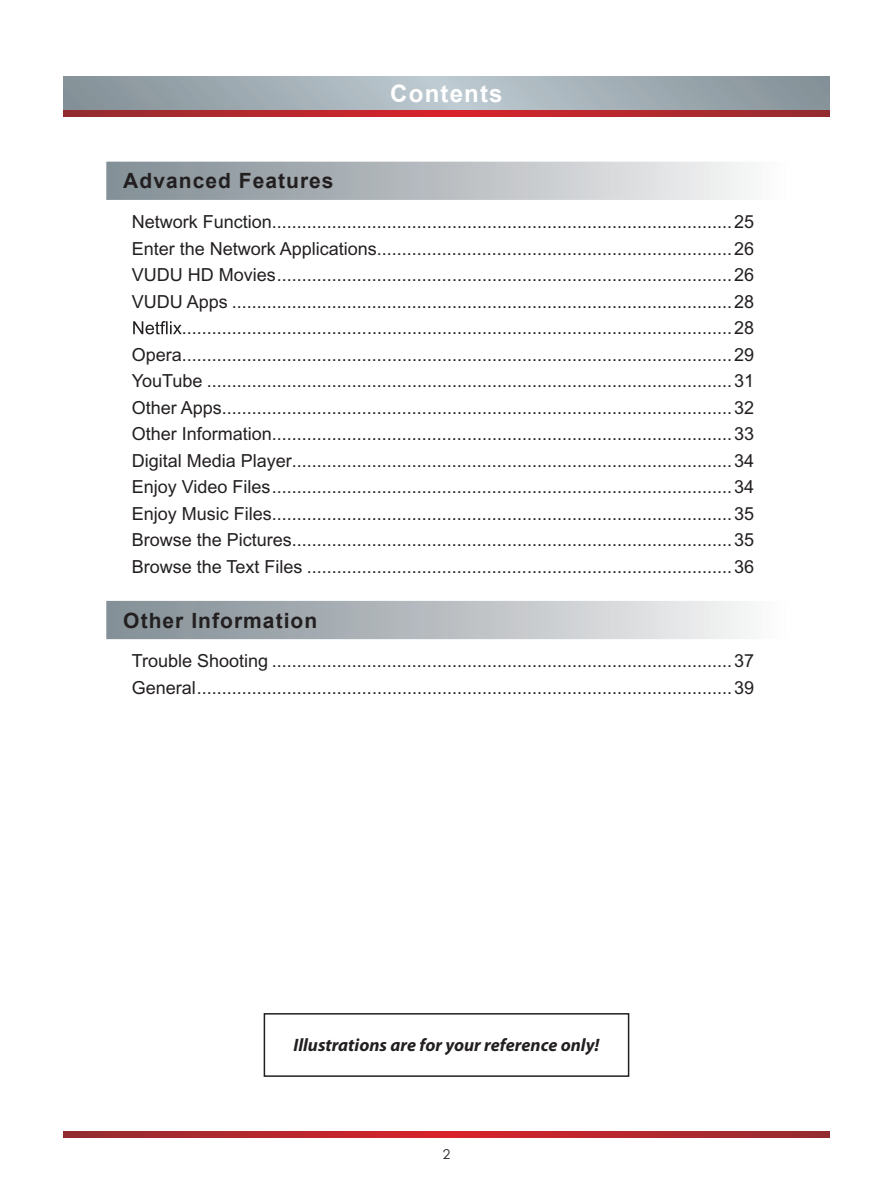
<style>
.page{position:relative;width:893px;height:1191px;background:#fff}
.page>*{position:absolute;margin:0;border:0;box-sizing:border-box;transform-origin:0 0}
.t1{font:700 24px "Arial";letter-spacing:.05em;color:#fff}
.t2{font:700 21px "Arial";letter-spacing:.05em;color:#231f20}
.t3{font:18px/26.5px "Arial";color:#231f20;text-align:right}
.t4{font:italic 700 18px "Myriad Pro";color:#231f20}
.t5{font:13.5px "Century Gothic";color:#231f20}
</style>
<div class="page">
<svg style="left:64px;top:1131px;width:765px;height:6px;background:#b4272e"></svg>
<svg style="left:64px;top:77px;width:765px;height:34px;background:#a1a8af"></svg>
<svg style="left:64px;top:111px;width:765px;height:6px;background:#b4272e"></svg>
<svg style="left:106px;top:162px;width:643px;height:477px"></svg>
<svg style="left:133px;top:321px;width:49px;height:13px"></svg>
<div style="left:264px;top:1013px;width:365px;height:63px;border:2px solid #231f20"></div>
<h1 class="t1" style="left:390px;top:78px;width:114px">Contents</h1>
<p class="t2" style="left:123px;top:167px;width:212px">Advanced Features</p>
<p class="t3" style="left:132px;top:209px;width:624px">Network Function............................................................................................25<br>Enter the Network Applications.......................................................................26<br>VUDU HD Movies ...........................................................................................26<br>VUDU Apps ....................................................................................................28 ..............................................................................................................28<br>Opera..............................................................................................................29<br>YouTube .........................................................................................................31<br>Other Apps......................................................................................................32<br>Other Information............................................................................................33<br>Digital Media Player........................................................................................34<br>Enjoy Video Files ............................................................................................34<br>Enjoy Music Files............................................................................................35<br>Browse the Pictures........................................................................................35<br>Browse the Text Files .....................................................................................36</p>
<p class="t2" style="left:123px;top:606px;width:195px">Other Information</p>
<p class="t3" style="left:132px;top:648px;width:624px;text-align:left">Trouble Shooting ............................................................................................37<br>General ...........................................................................................................39</p>
<p class="t4" style="left:293px;top:1033px;width:307px">Illustrations are for your reference only!</p>
<p class="t5" style="left:443px;top:1145px;width:9px">2</p>
</div>
